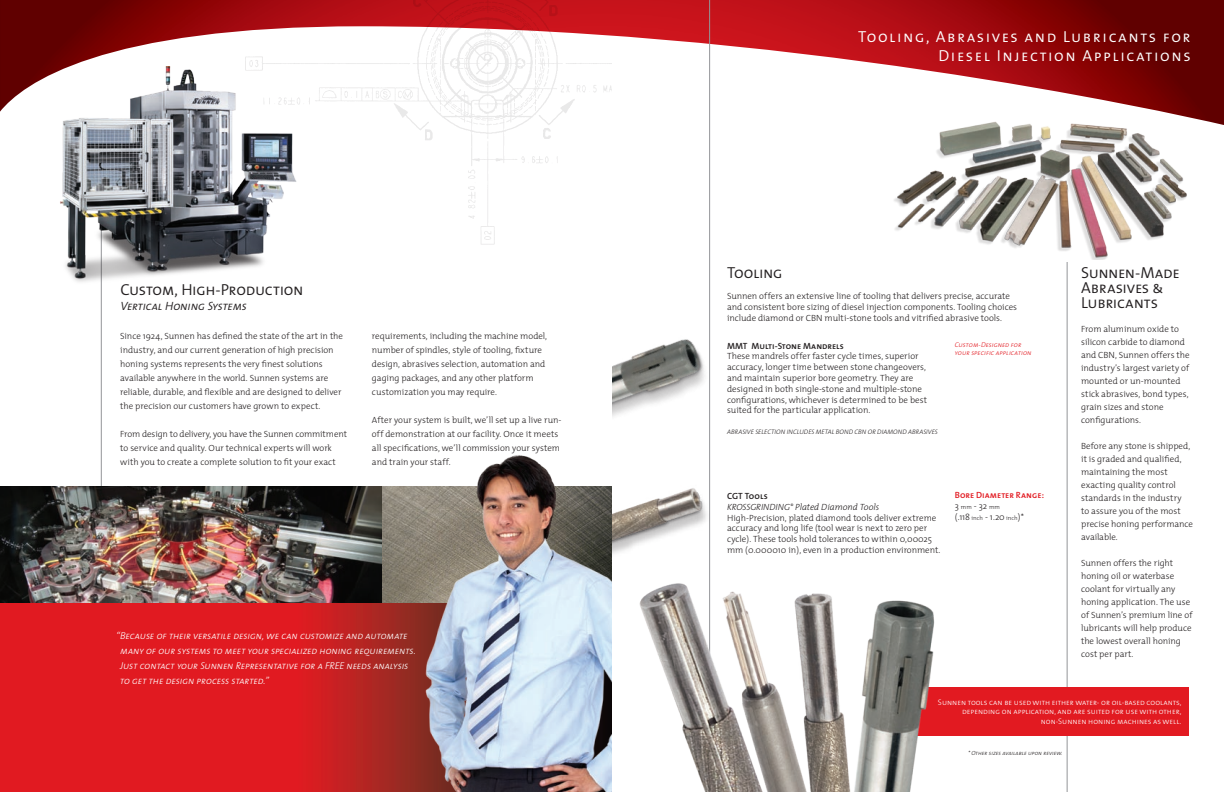
<style>
.page{position:relative;width:1224px;height:792px;background:#fff}
.page>*{position:absolute;margin:0;border:0;box-sizing:border-box;transform-origin:0 0}
.t1{font:16px/15px "The Mix Semi Light Caps";letter-spacing:-.015em;color:#231f20}
.t2{font:16px/19.2px "The Mix Semi Light Caps";letter-spacing:.1em;color:#fff;text-align:right}
.t3{font:italic 12px "The Mix Semi Light Caps";letter-spacing:-.015em;color:#231f20}
.t4{font:italic 10px/15px "The Mix Light Caps";letter-spacing:-.015em;color:#fff}
.t5{font:300 9px/13px "The Mix";color:#231f20}
.t6{font:9px "The Mix Semi Bold Caps";color:#231f20}
.t7{font:9px "The Mix Semi Bold Caps";color:#e21a21}
.t8{font:italic 300 9px "The Mix";letter-spacing:-.015em;color:#231f20}
.t9{font:8px/9.6px "The Mix Light Caps";color:#fff;text-align:right}
.t10{font:italic 7px/7.5px "The Mix Light Caps";color:#e21a21}
.t11{font:italic 300 6.5px "The Mix";letter-spacing:.015em;color:#231f20}
.t12{font:italic 6px "The Mix Light Caps";color:#231f20}
.s1{font-style:italic}
.s2{font-size:6px}
</style>
<div class="page">
<hr style="left:101px;top:220px;width:1px;height:271px;background:#939598">
<img style="left:0;top:486px;width:408px;height:306px">
<img style="left:0;top:0;width:1224px;height:125px">
<hr style="left:709px;top:0;width:1px;height:792px;background:#939598">
<hr style="left:1067px;top:262px;width:1px;height:530px;background:#939598">
<div style="left:900px;top:687px;width:289px;height:49px;background:#e21a21"></div>
<img style="left:234px;top:0;width:378px;height:245px">
<img style="left:639px;top:564px;width:296px;height:228px">
<img style="left:55px;top:66px;width:247px;height:224px">
<img style="left:408px;top:455px;width:204px;height:337px">
<img style="left:873px;top:108px;width:328px;height:152px">
<img style="left:612px;top:475px;width:98px;height:96px">
<img style="left:612px;top:339px;width:93px;height:78px">
<h1 class="t1" style="left:120px;top:281px;width:185px">Custom, High-Production</h1>
<h2 class="t3" style="left:120px;top:296px;width:128px">Vertical Honing Systems</h2>
<p class="t5" style="left:120px;top:328px;width:224px;line-height:14px">Since 1924, Sunnen has defined the state of the art in the industry, and our current generation of high precision honing systems represents the very finest solutions available anywhere in the world. Sunnen systems are reliable, durable, and flexible and are designed to deliver the precision our customers have grown to expect.</p>
<p class="t5" style="left:120px;top:426px;width:228px;line-height:14px">From design to delivery, you have the Sunnen commitment to service and quality. Our technical experts will work with you to create a complete solution to fit your exact</p>
<p class="t5" style="left:372px;top:328px;width:177px;line-height:14px">requirements, including the machine model, number of spindles, style of tooling, fixture design, abrasives selection, automation and gaging packages, and any other platform customization you may require.</p>
<p class="t5" style="left:372px;top:412px;width:191px;line-height:14px">After your system is built, we’ll set up a live run&shy;off demonstration at our facility. Once it meets all specifications, we’ll commission your system and train your staff.</p>
<p class="t4" style="left:120px;top:628px;width:297px;text-indent:-4px">“Because of their versatile design, we can customize and automate many of our systems to meet your specialized honing requirements.<br>Just contact your Sunnen Representative for a FREE needs analysis to get the design process started.”</p>
<h1 class="t2" style="left:858px;top:26px;width:334px">Tooling, Abrasives and Lubricants for<br>Diesel Injection Applications</h1>
<h1 class="t1" style="left:727px;top:264px;width:57px">Tooling</h1>
<p class="t5" style="left:727px;top:291px;width:292px;line-height:10.8px">Sunnen offers an extensive line of tooling that delivers precise, accurate and consistent bore sizing of diesel injection components. Tooling choices include diamond or CBN multi-stone tools and vitrified abrasive tools.</p>
<p class="t6" style="left:727px;top:338px;width:118px">MMT Multi-Stone Mandrels</p>
<p class="t5" style="left:727px;top:351px;width:202px;line-height:10.8px">These mandrels offer faster cycle times, superior accuracy, longer time between stone changeovers, and maintain superior bore geometry. They are designed in both single-stone and multiple-stone configurations, whichever is determined to be best suited for the particular application.</p>
<p class="t11" style="left:727px;top:427px;width:133px">ABRASIVE SELECTION INCLUDES META L BOND CBN</p>
<p class="t11" style="left:868px;top:427px;width:71px">OR DIAMOND ABRASIVES</p>
<p class="t10" style="left:955px;top:341px;width:78px">Custom-Designed for your specific application</p>
<p class="t6" style="left:727px;top:489px;width:42px">CGT Tools</p>
<p class="t8" style="left:727px;top:499px;width:35px">KROSSGRINDIN</p>
<p class="t5" style="left:727px;top:501px;width:215px;line-height:10.8px;text-indent:57px"><span class="s1">G</span><sup>®</sup> <span class="s1">PLATED DIAMOND TOOLS </span>High-Precision, plated diamond tools deliver extreme accuracy and long life (tool wear is next to zero per cycle). These tools hold tolerances to within 0,00025 mm (0.000010 in), even in a production environment.</p>
<p class="t7" style="left:955px;top:488px;width:91px">Bore Diameter Range:</p>
<p class="t5" style="left:955px;top:500px;width:71px;line-height:10.8px">3 <span class="s2">mm</span> - 32 <span class="s2">mm<br></span>(.118 <span class="s2">inch</span> - 1.20 <span class="s2">inch</span>)*</p>
<h1 class="t1" style="left:1081px;top:265px;width:100px">Sunnen-Made<br>Abrasives &amp;<br>Lubricants</h1>
<p class="t5" style="left:1081px;top:322px;width:110px">From aluminum oxide to silicon carbide to diamond and CBN, Sunnen offers the industry’s largest variety of mounted or un-mounted stick abrasives, bond types, grain sizes and stone configurations.</p>
<p class="t5" style="left:1081px;top:439px;width:113px">Before any stone is shipped, it is graded and qualified, maintaining the most exacting quality control standards in the industry<br>to assure you of the most precise honing performance available.</p>
<p class="t5" style="left:1081px;top:556px;width:113px">Sunnen offers the right honing oil or waterbase coolant for virtually any honing application. The use of Sunnen’s premium line of lubricants will help produce the lowest overall honing cost per part.</p>
<p class="t9" style="left:938px;top:697px;width:245px">Sunnen tools can be used with either water- or oil-based coolants, depending on application, and are suited for use with other, non-Sunnen honing machines as well.</p>
<p class="t12" style="left:968px;top:748px;width:96px">* Other sizes available upon review.</p>
</div>
